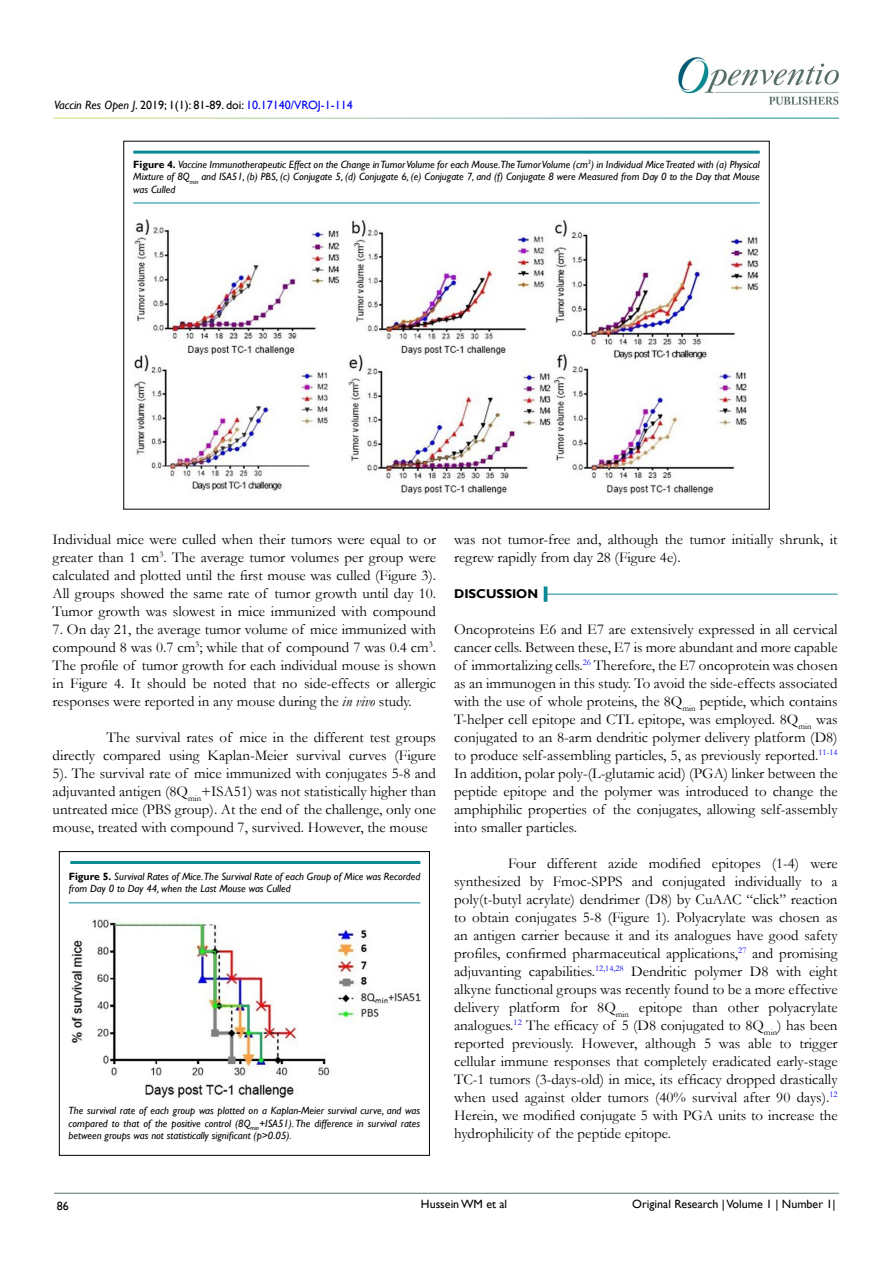
<style>
.page{position:relative;width:893px;height:1263px;background:#fff}
.page>*{position:absolute;margin:0;border:0;box-sizing:border-box;transform-origin:0 0}
.t1{font:15px/18px "Garamond";color:#000;text-align:justify}
.t2{font:700 12.75px "Gill Sans";color:#000}
.t3{font:12px "Gill Sans";color:#000}
.t4{font:12px "Gill Sans";color:#000101}
.t5{font:italic 10.5px/12.6px "Gill Sans";color:#000;text-align:justify}
.s1{font-style:italic}
.s2{color:#0000fa}
.s3{font-weight:700;font-style:normal}
</style>
<div class="page">
<hr style="left:54px;top:1193px;width:785px;height:1px;background:#597068">
<img style="left:678px;top:57px;width:161px;height:48px">
<img style="left:134px;top:219px;width:625px;height:278px">
<hr style="left:133px;top:203px;width:627px;height:1px;background:#0a8b93">
<hr style="left:133px;top:151px;width:627px;height:3px;background:#0a8b93">
<div style="left:59px;top:851px;width:371px;height:304px;border:1px solid #000"></div>
<img style="left:71px;top:919px;width:349px;height:179px">
<hr style="left:69px;top:902px;width:351px;height:1px;background:#0a8b93">
<hr style="left:70px;top:861px;width:350px;height:3px;background:#0a8b93">
<hr style="left:547px;top:594px;width:291px;height:1px;background:#0a8b93">
<hr style="left:544px;top:586px;width:3px;height:16px;background:#0a8b93">
<p class="t3" style="left:54px;top:98px;width:300px"><span class="s1">Vaccin Res Open J</span>. 2019; 1(1): 81-89. doi: <span class="s2">10.17140/VROJ-1-114</span></p>
<p class="t5" style="left:133px;top:158px;width:628px"><span class="s3">Figure 4.</span> Vaccine Immunotherapeutic Effect on the Change in Tumor Volume for each Mouse.The Tumor Volume (cm<sup>3</sup>) in Individual Mice Treated with (a) Physical Mixture of 8Q<sub>min</sub> and ISA51, (b) PBS, (c) Conjugate 5, (d) Conjugate 6, (e) Conjugate 7, and (f) Conjugate 8 were Measured from Day 0 to the Day that Mouse was Culled</p>
<p class="t1" style="left:53px;top:530px;width:385px">Individual mice were culled when their tumors were equal to or greater than 1 cm<sup>3</sup>. The average tumor volumes per group were calculated and plotted until the first mouse was culled (Figure 3).<br>All groups showed the same rate of tumor growth until day 10.<br>Tumor growth was slowest in mice immunized with compound</p>
<p class="t1" style="left:53px;top:620px;width:385px">7. On day 21, the average tumor volume of mice immunized with compound 8 was 0.7 cm<sup>3</sup>; while that of compound 7 was 0.4 cm<sup>3</sup>.<br>The profile of tumor growth for each individual mouse is shown in Figure 4. It should be noted that no side-effects or allergic responses were reported in any mouse during the <span class="s1">in vivo</span> study.</p>
<p class="t1" style="left:53px;top:728px;width:385px;text-indent:54px">The survival rates of mice in the different test groups directly compared using Kaplan-Meier survival curves (Figure 5). The survival rate of mice immunized with conjugates 5-8 and adjuvanted antigen (8Q<sub>min</sub>+ISA51) was not statistically higher than untreated mice (PBS group). At the end of the challenge, only one mouse, treated with compound 7, survived. However, the mouse</p>
<p class="t5" style="left:69px;top:870px;width:353px"><span class="s3">Figure 5.</span> Survival Rates of Mice.The Survival Rate of each Group of Mice was Recorded from Day 0 to Day 44, when the Last Mouse was Culled</p>
<p class="t5" style="left:69px;top:1104px;width:353px">The survival rate of each group was plotted on a Kaplan-Meier survival curve, and was compared to that of the positive control (8Q<sub>min</sub>+ISA51). The difference in survival rates between groups was not statistically significant (p&gt;0.05).</p>
<p class="t1" style="left:454px;top:530px;width:385px">was not tumor-free and, although the tumor initially shrunk, it regrew rapidly from day 28 (Figure 4e).</p>
<p class="t2" style="left:454px;top:586px;width:86px">DISCUSSION</p>
<p class="t1" style="left:454px;top:620px;width:385px">Oncoproteins E6 and E7 are extensively expressed in all cervical cancer cells. Between these, E7 is more abundant and more capable of immortalizing cells.<sup>26</sup> Therefore, the E7 oncoprotein was chosen as an immunogen in this study. To avoid the side-effects associated with the use of whole proteins, the 8Q<sub>min</sub> peptide, which contains T-helper cell epitope and CTL epitope, was employed. 8Q<sub>min</sub> was conjugated to an 8-arm dendritic polymer delivery platform (D8) to produce self-assembling particles, 5, as previously reported.<sup>11-14<br></sup>In addition, polar poly-(L-glutamic acid) (PGA) linker between the peptide epitope and the polymer was introduced to change the amphiphilic properties of the conjugates, allowing self-assembly into smaller particles.</p>
<p class="t1" style="left:454px;top:854px;width:385px;text-indent:54px">Four different azide modified epitopes (1-4) were synthesized by Fmoc-SPPS and conjugated individually to a poly(t-butyl acrylate) dendrimer (D8) by CuAAC “click” reaction to obtain conjugates 5-8 (Figure 1). Polyacrylate was chosen as an antigen carrier because it and its analogues have good safety profiles, confirmed pharmaceutical applications,<sup>27</sup> and promising adjuvanting capabilities.<sup>12,14,28</sup> Dendritic polymer D8 with eight alkyne functional groups was recently found to be a more effective delivery platform for 8Q<sub>min</sub> epitope than other polyacrylate analogues.<sup>12</sup> The efficacy of 5 (D8 conjugated to 8Q<sub>min</sub>) has been reported previously. However, although 5 was able to trigger cellular immune responses that completely eradicated early-stage TC-1 tumors (3-days-old) in mice, its efficacy dropped drastically when used against older tumors (40% survival after 90 days).<sup>12<br></sup>Herein, we modified conjugate 5 with PGA units to increase the hydrophilicity of the peptide epitope.</p>
<p class="t3" style="left:57px;top:1199px;width:13px">86</p>
<p class="t4" style="left:421px;top:1197px;width:88px">Hussein WM et al</p>
<p class="t3" style="left:632px;top:1197px;width:205px">Original Research | Volume 1 | Number 1|</p>
</div>
